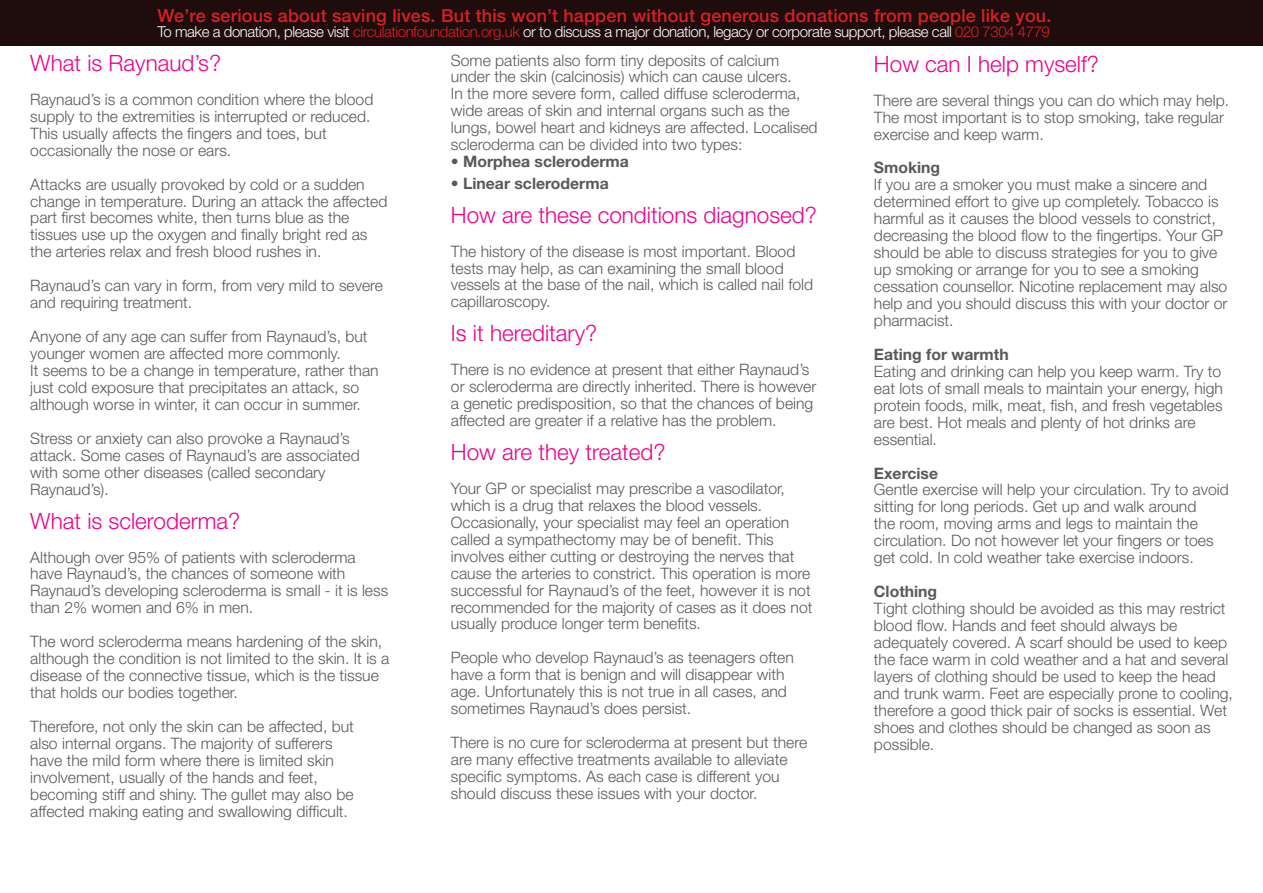
<style>
.page{position:relative;width:1263px;height:893px;background:#fff}
.page>*{position:absolute;margin:0;border:0;box-sizing:border-box;transform-origin:0 0}
.t1{font:300 22.5px "Helvetica Neue";color:#ec008c}
.t2{font:500 18px "Helvetica Neue";letter-spacing:.01em;color:#db1f26}
.t3{font:300 15.75px/17px "Helvetica Neue";color:#58595b}
.t4{font:700 15.75px "Helvetica Neue";color:#58595b}
.t5{font:300 15px "Helvetica Neue";letter-spacing:-.03em;color:#fff}
.s1{color:#db1f26}
</style>
<div class="page">
<div style="left:0;top:0;width:1263px;height:46px;background:#1e0d0c"></div>
<p class="t2" style="left:157px;top:4px;width:895px">We’re serious about saving lives. But this won’t happen without generous donations from people like you.</p>
<p class="t5" style="left:157px;top:22px;width:894px">To make a donation, please visit <span class="s1">circulationfoundation.org.uk</span> or to discuss a major donation, legacy or corporate support, please call <span class="s1">020 7304 4779</span></p>
<h1 class="t1" style="left:30px;top:49px;width:192px">What is Raynaud’s?</h1>
<p class="t3" style="left:30px;top:90px;width:345px">Raynaud’s is a common condition where the blood supply to the extremities is interrupted or reduced.<br>This usually affects the fingers and toes, but occasionally the nose or ears.</p>
<p class="t3" style="left:30px;top:175px;width:359px">Attacks are usually provoked by cold or a sudden change in temperature. During an attack the affected part first becomes white, then turns blue as the tissues use up the oxygen and finally bright red as the arteries relax and fresh blood rushes in.</p>
<p class="t3" style="left:30px;top:277px;width:354px">Raynaud’s can vary in form, from very mild to severe and requiring treatment.</p>
<p class="t3" style="left:30px;top:328px;width:350px">Anyone of any age can suffer from Raynaud’s, but younger women are affected more commonly.<br>It seems to be a change in temperature, rather than just cold exposure that precipitates an attack, so although worse in winter, it can occur in summer.</p>
<p class="t3" style="left:30px;top:429px;width:331px">Stress or anxiety can also provoke a Raynaud’s attack. Some cases of Raynaud’s are associated with some other diseases (called secondary Raynaud’s).</p>
<h1 class="t1" style="left:30px;top:507px;width:212px">What is scleroderma?</h1>
<p class="t3" style="left:30px;top:548px;width:359px">Although over 95% of patients with scleroderma have Raynaud’s, the chances of someone with Raynaud’s developing scleroderma is small - it is less than 2% women and 6% in men.</p>
<p class="t3" style="left:30px;top:633px;width:361px">The word scleroderma means hardening of the skin, although the condition is not limited to the skin. It is a disease of the connective tissue, which is the tissue that holds our bodies together.</p>
<p class="t3" style="left:30px;top:717px;width:325px">Therefore, not only the skin can be affected, but also internal organs. The majority of sufferers have the mild form where there is limited skin involvement, usually of the hands and feet, becoming stiff and shiny. The gullet may also be affected making eating and swallowing difficult.</p>
<p class="t3" style="left:451px;top:51px;width:368px">Some patients also form tiny deposits of calcium under the skin (calcinosis) which can cause ulcers.<br>In the more severe form, called diffuse scleroderma, wide areas of skin and internal organs such as the lungs, bowel heart and kidneys are affected. Localised scleroderma can be divided into two types:</p>
<p class="t4" style="left:451px;top:152px;width:179px">• Morphea scleroderma</p>
<p class="t4" style="left:451px;top:173px;width:159px">• Linear scleroderma</p>
<h1 class="t1" style="left:451px;top:201px;width:367px">How are these conditions diagnosed?</h1>
<p class="t3" style="left:451px;top:242px;width:364px">The history of the disease is most important. Blood tests may help, as can examining the small blood vessels at the base of the nail, which is called nail fold capillaroscopy.</p>
<h1 class="t1" style="left:451px;top:320px;width:148px">Is it hereditary?</h1>
<p class="t3" style="left:451px;top:361px;width:367px">There is no evidence at present that either Raynaud’s or scleroderma are directly inherited. There is however a genetic predisposition, so that the chances of being affected are greater if a relative has the problem.</p>
<h1 class="t1" style="left:451px;top:438px;width:216px">How are they treated?</h1>
<p class="t3" style="left:451px;top:479px;width:363px">Your GP or specialist may prescribe a vasodilator, which is a drug that relaxes the blood vessels.<br>Occasionally, your specialist may feel an operation called a sympathectomy may be of benefit. This involves either cutting or destroying the nerves that cause the arteries to constrict. This operation is more successful for Raynaud’s of the feet, however it is not recommended for the majority of cases as it does not usually produce longer term benefits.</p>
<p class="t3" style="left:451px;top:649px;width:344px">People who develop Raynaud’s as teenagers often have a form that is benign and will disappear with age. Unfortunately this is not true in all cases, and sometimes Raynaud’s does persist.</p>
<p class="t3" style="left:451px;top:734px;width:358px">There is no cure for scleroderma at present but there are many effective treatments available to alleviate specific symptoms. As each case is different you should discuss these issues with your doctor.</p>
<h1 class="t1" style="left:874px;top:50px;width:227px">How can I help myself?</h1>
<p class="t3" style="left:874px;top:91px;width:357px">There are several things you can do which may help.<br>The most important is to stop smoking, take regular exercise and keep warm.</p>
<p class="t4" style="left:874px;top:158px;width:68px">Smoking</p>
<p class="t3" style="left:874px;top:176px;width:355px">If you are a smoker you must make a sincere and determined effort to give up completely. Tobacco is harmful as it causes the blood vessels to constrict, decreasing the blood flow to the fingertips. Your GP should be able to discuss strategies for you to give up smoking or arrange for you to see a smoking cessation counsellor. Nicotine replacement may also help and you should discuss this with your doctor or pharmacist.</p>
<p class="t4" style="left:874px;top:345px;width:136px">Eating for warmth</p>
<p class="t3" style="left:874px;top:362px;width:350px">Eating and drinking can help you keep warm. Try to eat lots of small meals to maintain your energy, high protein foods, milk, meat, fish, and fresh vegetables are best. Hot meals and plenty of hot drinks are essential.</p>
<p class="t4" style="left:874px;top:463px;width:66px">Exercise</p>
<p class="t3" style="left:874px;top:481px;width:356px">Gentle exercise will help your circulation. Try to avoid sitting for long periods. Get up and walk around<br>the room, moving arms and legs to maintain the circulation. Do not however let your fingers or toes get cold. In cold weather take exercise indoors.</p>
<p class="t4" style="left:874px;top:582px;width:65px">Clothing</p>
<p class="t3" style="left:874px;top:600px;width:360px">Tight clothing should be avoided as this may restrict blood flow. Hands and feet should always be adequately covered. A scarf should be used to keep the face warm in cold weather and a hat and several layers of clothing should be used to keep the head and trunk warm. Feet are especially prone to cooling, therefore a good thick pair of socks is essential. Wet shoes and clothes should be changed as soon as possible.</p>
</div>
